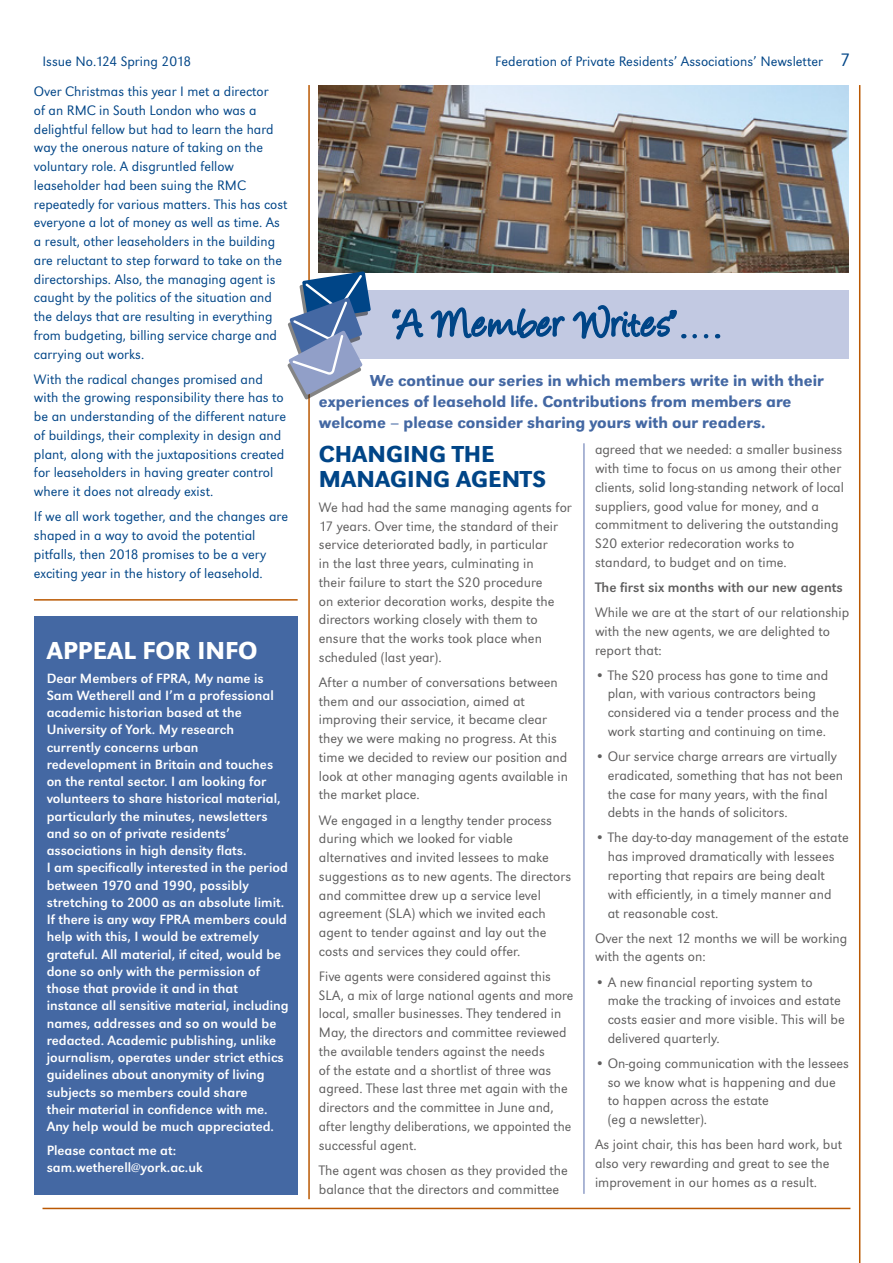
<style>
.page{position:relative;width:893px;height:1263px;background:#fff}
.page>*{position:absolute;margin:0;border:0;box-sizing:border-box;transform-origin:0 0}
.t1{font:500 25.5px "URW Grotesk T";color:#fff}
.t2{font:500 24px/24.8px "URW Grotesk T";color:#004587}
.t3{font:500 16.5px/21px "URW Grotesk T";color:#4468a3}
.t4{font:14.25px/18.8px "URW Grotesk T Ligh";color:#5f5e5e}
.t5{font:14.25px/18.8px "URW Grotesk T Ligh";color:#004587}
.t6{font:14.25px "URW Grotesk T";color:#5f5e5e}
.t7{font:13.95px/17.2px "URW Grotesk T";color:#fff}
.s1{font-size:18.75px}
</style>
<div class="page">
<img style="left:318px;top:85px;width:531px;height:187px">
<hr style="left:43px;top:1208px;width:807px;height:1px;background:#ba5802">
<hr style="left:859px;top:85px;width:1px;height:1178px;background:#ba5802">
<hr style="left:308px;top:85px;width:2px;height:1114px;background:#ba5802">
<hr style="left:583px;top:443px;width:2px;height:751px;background:#919fc8">
<div style="left:337px;top:291px;width:512px;height:68px;background:#c2c9e2"></div>
<svg style="left:392px;top:308px;width:32px;height:32px"></svg>
<svg style="left:430px;top:225px;width:136px;height:114px"></svg>
<svg style="left:695px;top:334px;width:14px;height:4px"></svg>
<svg style="left:572px;top:290px;width:112px;height:49px"></svg>
<svg style="left:287px;top:271px;width:84px;height:129px"></svg>
<div style="left:34px;top:616px;width:264px;height:579px;background:#4468a3"></div>
<hr style="left:34px;top:599px;width:264px;height:2px;background:#ba5802">
<p class="t5" style="left:43px;top:52px;width:150px">Issue No. 124 Spring 2018</p>
<p class="t5" style="left:495px;top:52px;width:357px">Federation of Private Residents’ Associations’ Newsletter <span class="s1">7</span></p>
<p class="t5" style="left:34px;top:82px;width:255px">Over Christmas this year I met a director<br>of an RMC in South London who was a delightful fellow but had to learn the hard way the onerous nature of taking on the voluntary role. A disgruntled fellow leaseholder had been suing the RMC repeatedly for various matters. This has cost everyone a lot of money as well as time. As a result, other leaseholders in the building are reluctant to step forward to take on the directorships. Also, the managing agent is caught by the politics of the situation and the delays that are resulting in everything from budgeting, billing service charge and carrying out works.</p>
<p class="t5" style="left:34px;top:369px;width:254px">With the radical changes promised and with the growing responsibility there has to be an understanding of the different nature of buildings, their complexity in design and plant, along with the juxtapositions created for leaseholders in having greater control where it does not already exist.</p>
<p class="t5" style="left:34px;top:507px;width:256px">If we all work together, and the changes are shaped in a way to avoid the potential pitfalls, then 2018 promises to be a very exciting year in the history of leasehold.</p>
<h1 class="t1" style="left:47px;top:636px;width:212px">APPEAL FOR INFO</h1>
<p class="t7" style="left:47px;top:669px;width:244px">Dear Members of FPRA, My name is Sam Wetherell and I’m a professional academic historian based at the University of York. My research currently concerns urban redevelopment in Britain and touches on the rental sector. I am looking for volunteers to share historical material, particularly the minutes, newsletters and so on of private residents’ associations in high density flats.<br>I am specifically interested in the period between 1970 and 1990, possibly stretching to 2000 as an absolute limit.<br>If there is any way FPRA members could help with this, I would be extremely grateful. All material, if cited, would be done so only with the permission of those that provide it and in that instance all sensitive material, including names, addresses and so on would be redacted. Academic publishing, unlike journalism, operates under strict ethics guidelines about anonymity of living subjects so members could share<br>their material in confidence with me.<br>Any help would be much appreciated.</p>
<p class="t7" style="left:47px;top:1141px;width:158px">Please contact me at: sam.wetherell@york.ac.uk</p>
<p class="t3" style="left:319px;top:370px;width:506px;text-indent:51px">We continue our series in which members write in with their experiences of leasehold life. Contributions from members are welcome – please consider sharing yours with our readers.</p>
<h2 class="t2" style="left:319px;top:441px;width:229px">CHANGING THE<br>MANAGING AGENTS</h2>
<p class="t4" style="left:319px;top:498px;width:254px">We had had the same managing agents for 17 years. Over time, the standard of their service deteriorated badly, in particular<br>in the last three years, culminating in<br>their failure to start the S20 procedure<br>on exterior decoration works, despite the directors working closely with them to ensure that the works took place when scheduled (last year).</p>
<p class="t4" style="left:319px;top:673px;width:251px">After a number of conversations between them and our association, aimed at improving their service, it became clear they we were making no progress. At this time we decided to review our position and look at other managing agents available in the market place.</p>
<p class="t4" style="left:319px;top:810px;width:254px">We engaged in a lengthy tender process during which we looked for viable alternatives and invited lessees to make suggestions as to new agents. The directors and committee drew up a service level agreement (SLA) which we invited each agent to tender against and lay out the costs and services they could offer.</p>
<p class="t4" style="left:319px;top:967px;width:256px">Five agents were considered against this SLA, a mix of large national agents and more local, smaller businesses. They tendered in May, the directors and committee reviewed the available tenders against the needs<br>of the estate and a shortlist of three was agreed. These last three met again with the directors and the committee in June and, after lengthy deliberations, we appointed the successful agent.</p>
<p class="t4" style="left:319px;top:1161px;width:251px">The agent was chosen as they provided the balance that the directors and committee</p>
<p class="t4" style="left:595px;top:440px;width:251px">agreed that we needed: a smaller business with time to focus on us among their other clients, solid long-standing network of local suppliers, good value for money, and a commitment to delivering the outstanding S20 exterior redecoration works to standard, to budget and on time.</p>
<p class="t6" style="left:595px;top:579px;width:249px">The first six months with our new agents</p>
<p class="t4" style="left:595px;top:603px;width:256px">While we are at the start of our relationship with the new agents, we are delighted to report that:</p>
<p class="t4" style="left:608px;top:665px;width:233px;text-indent:-13px">• The S20 process has gone to time and plan, with various contractors being considered via a tender process and the work starting and continuing on time.</p>
<p class="t4" style="left:608px;top:747px;width:237px;text-indent:-13px">• Our service charge arrears are virtually eradicated, something that has not been the case for many years, with the final debts in the hands of solicitors.</p>
<p class="t4" style="left:608px;top:828px;width:243px;text-indent:-13px">• The day-to-day management of the estate has improved dramatically with lessees reporting that repairs are being dealt with efficiently, in a timely manner and<br>at reasonable cost.</p>
<p class="t4" style="left:595px;top:928px;width:254px">Over the next 12 months we will be working with the agents on:</p>
<p class="t4" style="left:608px;top:972px;width:239px;text-indent:-13px">• A new financial reporting system to make the tracking of invoices and estate costs easier and more visible. This will be delivered quarterly.</p>
<p class="t4" style="left:608px;top:1054px;width:243px;text-indent:-13px">• On-going communication with the lessees so we know what is happening and due to happen across the estate<br>(eg a newsletter).</p>
<p class="t4" style="left:595px;top:1135px;width:249px">As joint chair, this has been hard work, but also very rewarding and great to see the improvement in our homes as a result.</p>
</div>
